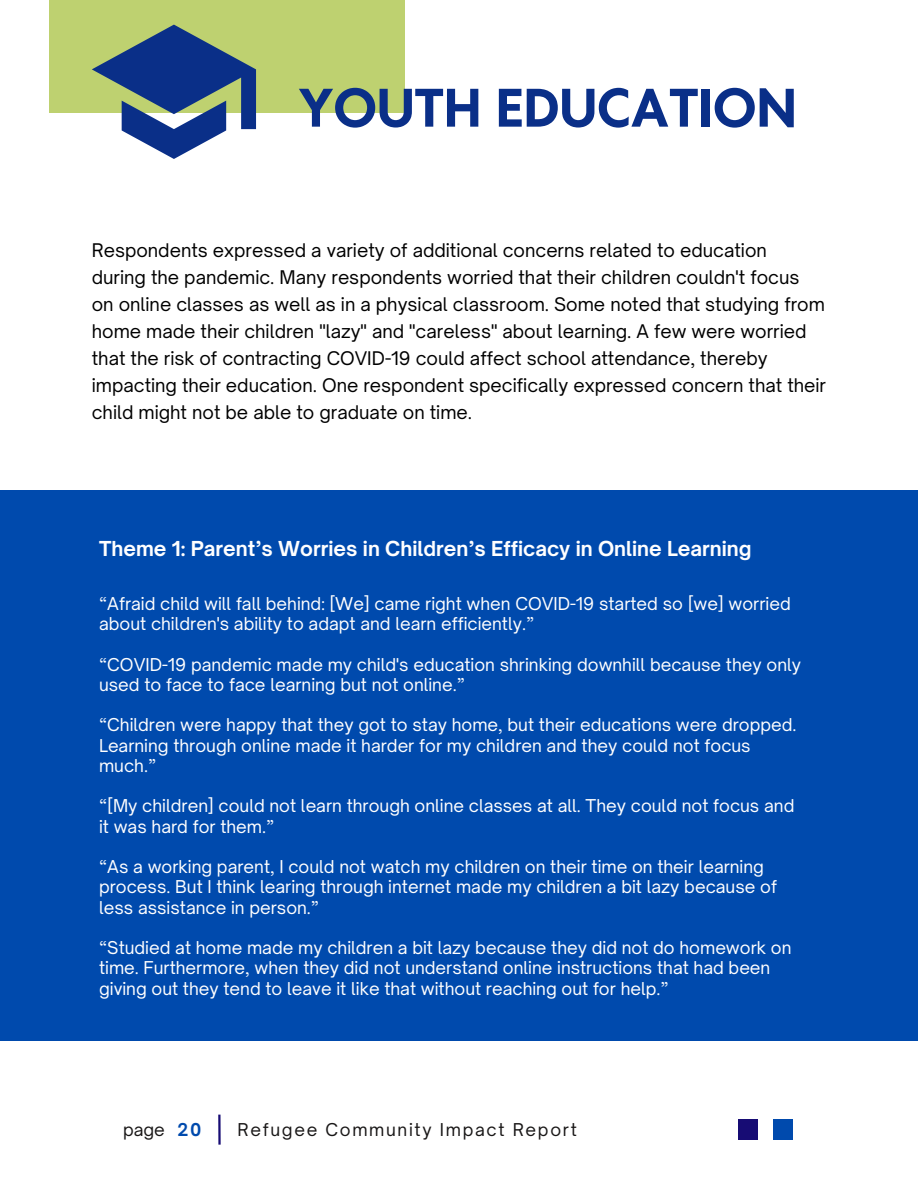
<style>
.page{position:relative;width:918px;height:1188px;background:#fff}
.page>*{position:absolute;margin:0;border:0;box-sizing:border-box;transform-origin:0 0}
.t1{font:700 50.85px "Klein Text";color:#0a2f88}
.t2{font:700 19.8px "Open Sauce One";color:#fff}
.t3{font:18px/27px "Open Sauce One";color:#000}
.t4{font:16.95px/20.2px "Open Sauce One";color:#fff}
.t5{font:16.95px "Open Sauce One";letter-spacing:.1em;color:#191717}
.t6{font:700 16.95px "Open Sauce One";color:#004aad}
</style>
<div class="page">
<div style="left:50px;top:0;width:355px;height:113px;background:#bed170"></div>
<svg style="left:92px;top:25px;width:164px;height:133px"></svg>
<hr style="left:218px;top:1115px;width:3px;height:30px;background:#170c74">
<div style="left:738px;top:1120px;width:20px;height:20px;background:#170c74"></div>
<div style="left:773px;top:1120px;width:20px;height:20px;background:#004aad"></div>
<div style="left:0;top:490px;width:918px;height:551px;background:#004aad"></div>
<h3 class="t1" style="left:298px;top:82px;width:500px">YOUTH EDUCATION</h3>
<h2 class="t3" style="left:92px;top:237px;width:736px">Respondents expressed a variety of additional concerns related to education<br>during the pandemic. Many respondents worried that their children couldn't focus<br>on online classes as well as in a physical classroom. Some noted that studying from home made their children "lazy" and "careless" about learning. A few were worried that the risk of contracting COVID-19 could affect school attendance, thereby impacting their education. One respondent specifically expressed concern that their child might not be able to graduate on time.</h2>
<p class="t2" style="left:99px;top:536px;width:654px">Theme 1: Parent’s Worries in Children’s Efficacy in Online Learning</p>
<p class="t4" style="left:99px;top:593px;width:693px">“Afraid child will fall behind: [We] came right when COVID-19 started so [we] worried about children's ability to adapt and learn efficiently.”</p>
<p class="t4" style="left:99px;top:654px;width:703px">“COVID-19 pandemic made my child's education shrinking downhill because they only used to face to face learning but not online.”</p>
<p class="t4" style="left:99px;top:715px;width:699px">“Children were happy that they got to stay home, but their educations were dropped.<br>Learning through online made it harder for my children and they could not focus much.”</p>
<p class="t4" style="left:99px;top:796px;width:697px">“[My children] could not learn through online classes at all. They could not focus and it was hard for them.”</p>
<p class="t4" style="left:99px;top:856px;width:679px">“As a working parent, I could not watch my children on their time on their learning process. But I think learing through internet made my children a bit lazy because of less assistance in person.”</p>
<p class="t4" style="left:99px;top:937px;width:694px">“Studied at home made my children a bit lazy because they did not do homework on time. Furthermore, when they did not understand online instructions that had been giving out they tend to leave it like that without reaching out for help.”</p>
<p class="t5" style="left:123px;top:1119px;width:43px">page</p>
<h1 class="t6" style="left:178px;top:1119px;width:26px">20</h1>
<p class="t5" style="left:238px;top:1119px;width:341px">Refugee Community Impact Report</p>
</div>
